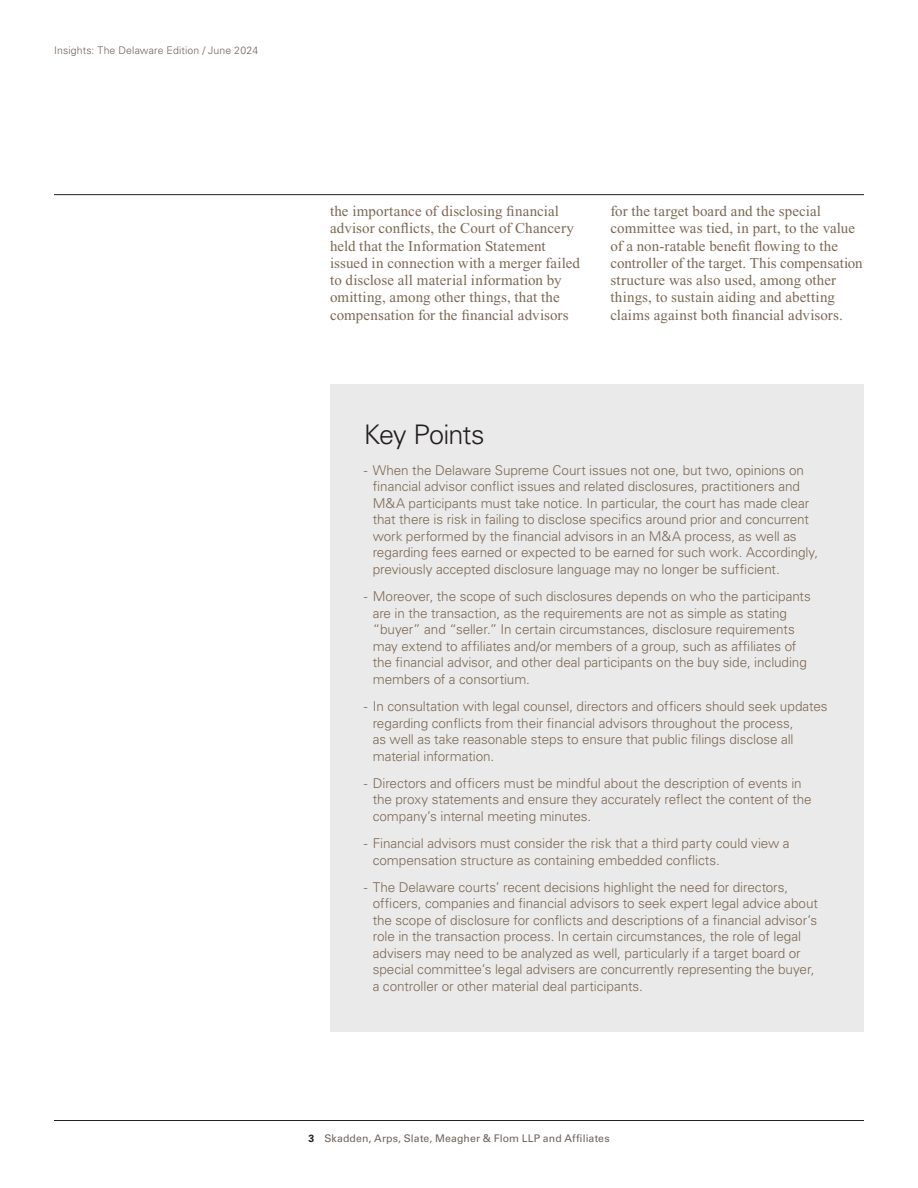
<style>
.page{position:relative;width:918px;height:1188px;background:#fff}
.page>*{position:absolute;margin:0;border:0;box-sizing:border-box;transform-origin:0 0}
.Takeaways_Title{font:300 27px "Univers LT Std";letter-spacing:-.03em;color:#231f20}
.Main_Text{font:15px/17.2px "Times New Roman PS Std";letter-spacing:.005em;color:#7c6954}
.Takeaways_Bullet_Text{font:300 13.5px/16.5px "Univers LT Std";letter-spacing:-.005em;color:#7c6954}
.t1{font:10.5px "Univers LT Std";letter-spacing:.01em;color:#6f645a}
.t2{font:300 10.5px "Univers LT Std";letter-spacing:.015em;color:#6f645a}
.s1{font-weight:700;color:#231f20}
</style>
<div class="page">
<hr style="left:54px;top:1120px;width:810px;height:1px;background:#231f20">
<hr style="left:54px;top:194px;width:810px;height:1px;background:#231f20">
<div style="left:330px;top:384px;width:534px;height:648px;background:#ebeaea"></div>
<p class="t2" style="left:54px;top:44px;width:206px">Insights: The Delaware Edition / June 2024</p>
<p class="Main_Text" style="left:330px;top:202px;width:252px">the importance of disclosing financial advisor conflicts, the Court of Chancery held that the Information Statement issued in connection with a merger failed to disclose all material information by omitting, among other things, that the compensation for the financial advisors</p>
<p class="Main_Text" style="left:610px;top:202px;width:254px">for the target board and the special committee was tied, in part, to the value of a non-ratable benefit flowing to the controller of the target. This compensation structure was also used, among other things, to sustain aiding and abetting claims against both financial advisors.</p>
<h1 class="Takeaways_Title" style="left:364px;top:418px;width:122px">Key Points</h1>
<p class="Takeaways_Bullet_Text" style="left:373px;top:462px;width:447px;text-indent:-9px">- When the Delaware Supreme Court issues not one, but two, opinions on financial advisor conflict issues and related disclosures, practitioners and M&amp;A participants must take notice. In particular, the court has made clear that there is risk in failing to disclose specifics around prior and concurrent work performed by the financial advisors in an M&amp;A process, as well as regarding fees earned or expected to be earned for such work. Accordingly, previously accepted disclosure language may no longer be sufficient.</p>
<p class="Takeaways_Bullet_Text" style="left:373px;top:588px;width:440px;text-indent:-9px">- Moreover, the scope of such disclosures depends on who the participants are in the transaction, as the requirements are not as simple as stating “buyer” and “seller.” In certain circumstances, disclosure requirements may extend to affiliates and/or members of a group, such as affiliates of the financial advisor, and other deal participants on the buy side, including members of a consortium.</p>
<p class="Takeaways_Bullet_Text" style="left:373px;top:698px;width:456px;text-indent:-9px">- In consultation with legal counsel, directors and officers should seek updates regarding conflicts from their financial advisors throughout the process,<br>as well as take reasonable steps to ensure that public filings disclose all material information.</p>
<p class="Takeaways_Bullet_Text" style="left:373px;top:775px;width:440px;text-indent:-9px">- Directors and officers must be mindful about the description of events in the proxy statements and ensure they accurately reflect the content of the company’s internal meeting minutes.</p>
<p class="Takeaways_Bullet_Text" style="left:373px;top:835px;width:418px;text-indent:-9px">- Financial advisors must consider the risk that a third party could view a compensation structure as containing embedded conflicts.</p>
<p class="Takeaways_Bullet_Text" style="left:373px;top:879px;width:447px;text-indent:-9px">- The Delaware courts’ recent decisions highlight the need for directors, officers, companies and financial advisors to seek expert legal advice about the scope of disclosure for conflicts and descriptions of a financial advisor’s role in the transaction process. In certain circumstances, the role of legal advisers may need to be analyzed as well, particularly if a target board or special committee’s legal advisers are concurrently representing the buyer, a controller or other material deal participants.</p>
<p class="t1" style="left:308px;top:1132px;width:303px"><span class="s1">3</span> Skadden, Arps, Slate, Meagher &amp; Flom LLP and Affiliates</p>
</div>
